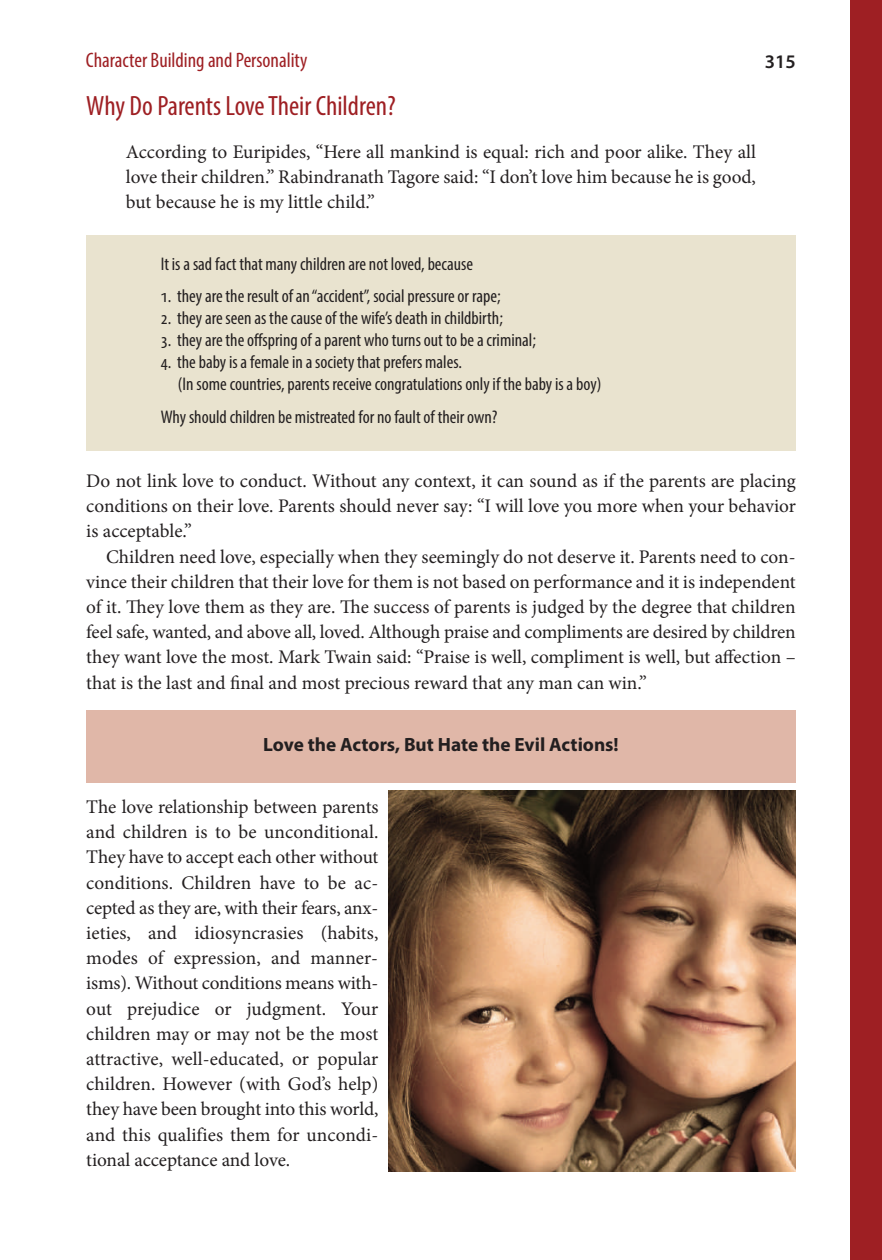
<style>
.page{position:relative;width:882px;height:1260px;background:#fff}
.page>*{position:absolute;margin:0;border:0;box-sizing:border-box;transform-origin:0 0}
.t1{font:condensed 28px "Myriad Pro";color:#9e1f23}
.t2{font:condensed 21px "Myriad Pro";color:#9e1f23}
.t3{font:19.25px/25.2px "Minion Pro";letter-spacing:-.01em;color:#231f20;text-align:justify}
.t4{font:700 19.25px "Myriad Pro";color:#231f20}
.t5{font:600 19.25px "Myriad Pro";color:#231f20}
.t6{font:condensed 18.38px/22.1px "Myriad Pro";color:#231f20}
</style>
<div class="page">
<div style="left:86px;top:710px;width:709px;height:73px;background:#e0b7a8"></div>
<div style="left:850px;top:0;width:32px;height:1260px;background:#9e1f23"></div>
<div style="left:86px;top:235px;width:710px;height:215px;background:#e9e3cf"></div>
<img style="left:389px;top:791px;width:407px;height:381px">
<p class="t2" style="left:86px;top:53px;width:223px">Character Building and Personality</p>
<p class="t5" style="left:765px;top:54px;width:32px">315</p>
<h1 class="t1" style="left:86px;top:96px;width:311px">Why Do Parents Love Their Children?</h1>
<p class="t3" style="left:126px;top:141px;width:632px">According to Euripides, “Here all mankind is equal: rich and poor alike. They all love their children.” Rabindranath Tagore said: “I don’t love him because he is good, but because he is my little child.”</p>
<p class="t6" style="left:161px;top:254px;width:314px">It is a sad fact that many children are not loved, because</p>
<p class="t6" style="left:161px;top:287px;width:341px">1. they are the result of an “accident”, social pressure or rape;</p>
<p class="t6" style="left:161px;top:309px;width:344px">2. they are seen as the cause of the wife’s death in childbirth;</p>
<p class="t6" style="left:161px;top:331px;width:377px">3. they are the offspring of a parent who turns out to be a criminal;</p>
<p class="t6" style="left:178px;top:353px;width:425px;text-indent:-17px">4. the baby is a female in a society that prefers males.<br>(In some countries, parents receive congratulations only if the baby is a boy)</p>
<p class="t6" style="left:161px;top:407px;width:338px">Why should children be mistreated for no fault of their own?</p>
<p class="t3" style="left:86px;top:470px;width:711px">Do not link love to conduct. Without any context, it can sound as if the parents are placing conditions on their love. Parents should never say: “I will love you more when your behavior is acceptable.”</p>
<p class="t3" style="left:86px;top:546px;width:711px;text-indent:20px">Children need love, especially when they seemingly do not deserve it. Parents need to con&shy;vince their children that their love for them is not based on performance and it is independent of it. They love them as they are. The success of parents is judged by the degree that children feel safe, wanted, and above all, loved. Although praise and compliments are desired by children they want love the most. Mark Twain said: “Praise is well, compliment is well, but affection – that is the last and final and most precious reward that any man can win.”</p>
<p class="t4" style="left:263px;top:738px;width:357px">Love the Actors, But Hate the Evil Actions!</p>
<p class="t3" style="left:86px;top:796px;width:294px">The love relationship between parents and children is to be unconditional.<br>They have to accept each other without conditions. Children have to be ac&shy;cepted as they are, with their fears, anx&shy;ieties, and idiosyncrasies (habits, modes of expression, and manner&shy;isms). Without conditions means with&shy;out prejudice or judgment. Your children may or may not be the most attractive, well-educated, or popular children. However (with God’s help) they have been brought into this world, and this qualifies them for uncondi&shy;tional acceptance and love.</p>
</div>
